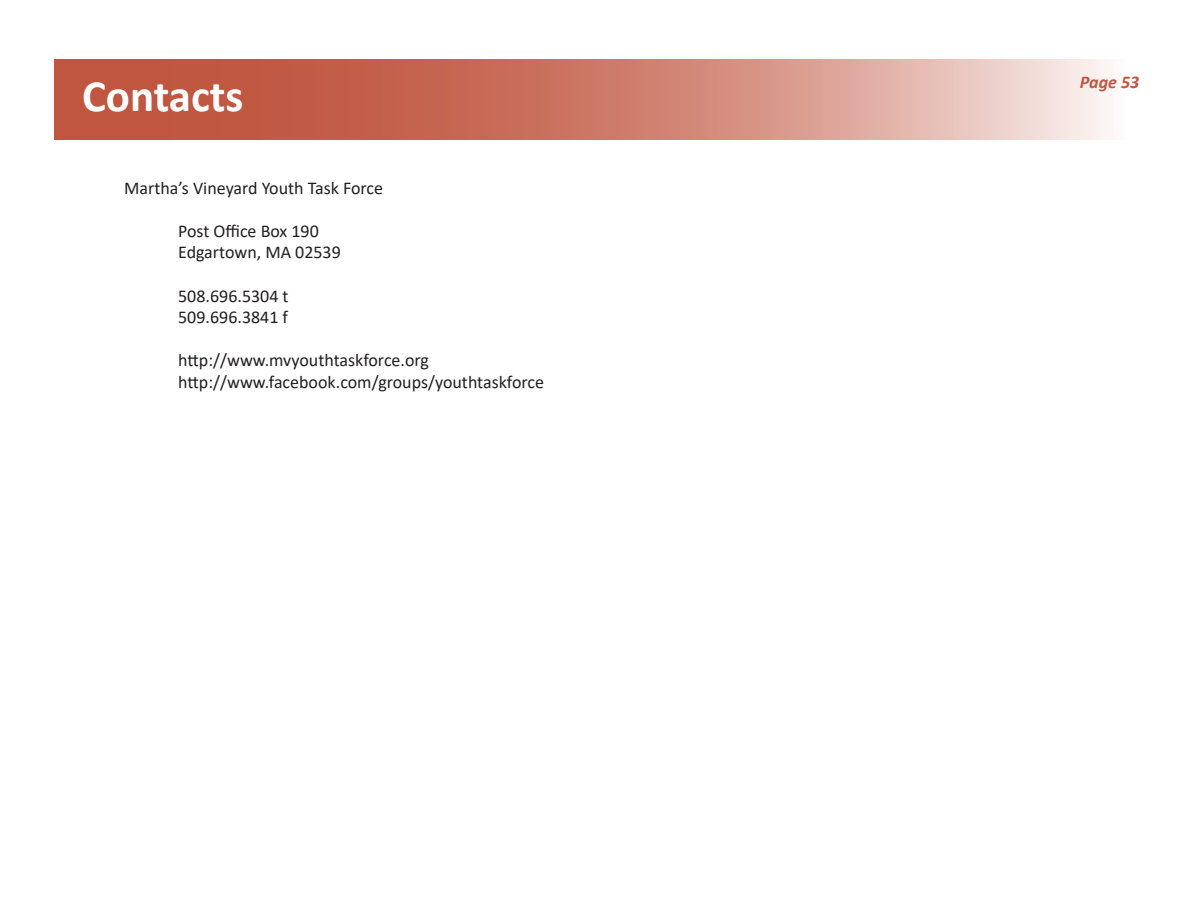
<style>
.page{position:relative;width:1188px;height:918px;background:#fff}
.page>*{position:absolute;margin:0;border:0;box-sizing:border-box;transform-origin:0 0}
.t1{font:700 45px "Calibri";color:#fff}
.t2{font:18px "Calibri";color:#231f20}
.t3{font:italic 700 18px "Calibri";color:#c0563f}
</style>
<div class="page">
<svg style="left:54px;top:59px;width:1056px;height:81px;background:#d18575"></svg>
<p class="t1" style="left:82px;top:64px;width:163px">Contacts</p>
<p class="t2" style="left:124px;top:175px;width:260px">Martha’s Vineyard Youth Task Force</p>
<p class="t2" style="left:178px;top:218px;width:142px">Post Office Box 190</p>
<p class="t2" style="left:178px;top:240px;width:164px">Edgartown, MA 02539</p>
<p class="t2" style="left:178px;top:283px;width:112px">508.696.5304 t</p>
<p class="t2" style="left:178px;top:305px;width:111px">509.696.3841 f</p>
<p class="t2" style="left:178px;top:348px;width:252px">http://www.mvyouthtaskforce.org</p>
<p class="t2" style="left:178px;top:369px;width:367px">http://www.facebook.com/groups/youthtaskforce</p>
<p class="t3" style="left:1080px;top:69px;width:61px">Page 53</p>
</div>
